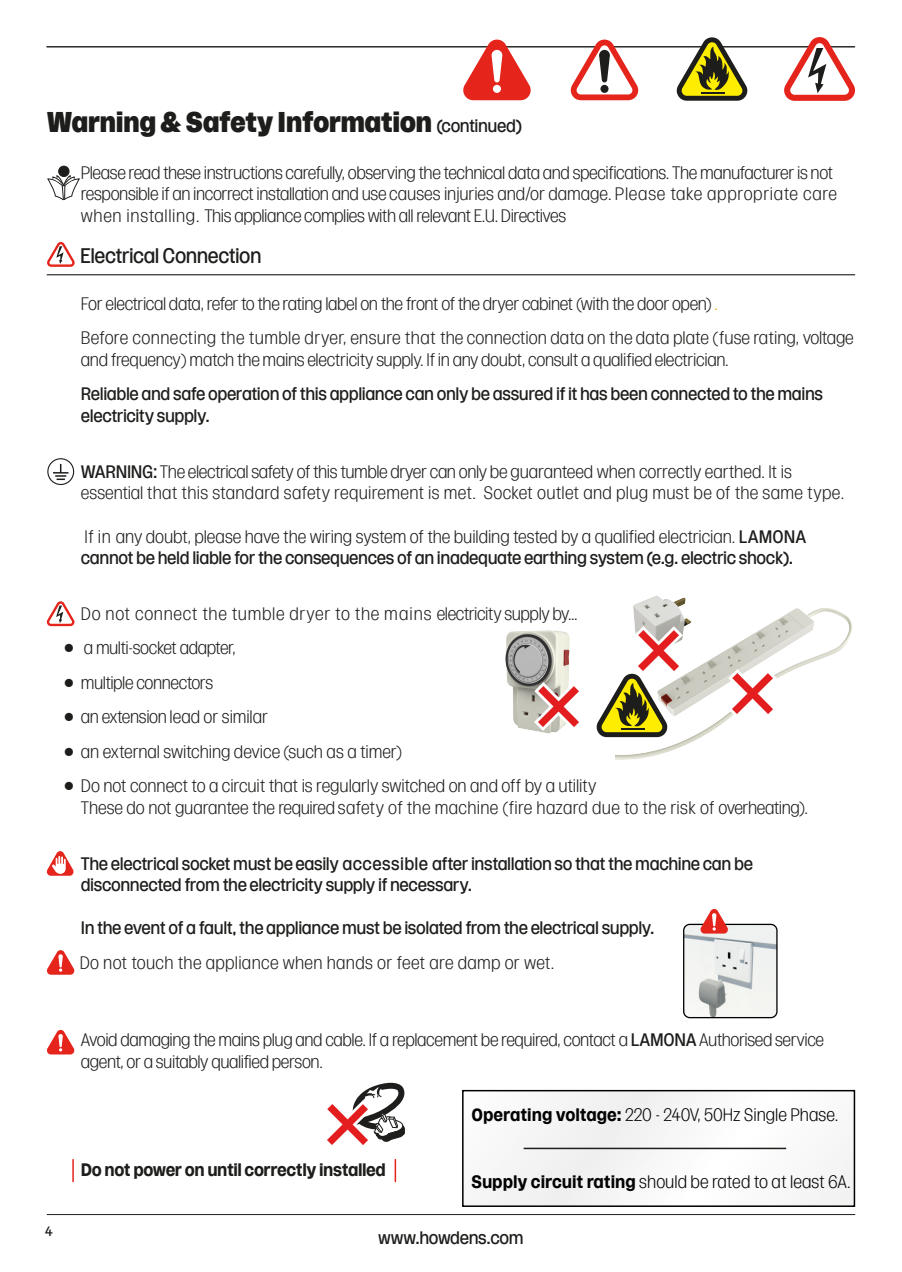
<style>
.page{position:relative;width:902px;height:1272px;background:#fff}
.page>*{position:absolute;margin:0;border:0;box-sizing:border-box;transform-origin:0 0}
.KC_Sect_Header_Roo19{font:900 28.5px "Rooster";letter-spacing:-.02em;color:#1d1d1b}
.KC_Sub_Section_Heade{font:21px "Rooster";letter-spacing:-.025em;color:#1d1d1b}
.KC_Body_INDENTED{font:300 18px/21.6px "Rooster";letter-spacing:-.02em;color:#1d1d1b}
.KC_Body_INDENTED-2{font:18px/21.6px "Rooster";letter-spacing:-.025em;color:#1d1d1b}
.t1{font:300 18px "Rooster";color:#020203}
.KC_Body_INDENTED-3{font:300 18px "Rooster";letter-spacing:.025em;color:#1d1d1b}
.KC_Body_No_INDENT{font:300 18px "Rooster";letter-spacing:.015em;color:#1d1d1b}
.KC_Body_INDENTED-4{font:700 18px "Rooster";letter-spacing:-.02em;color:#1d1d1b}
.t2{font:13.5px "Rooster";color:#1d1d1b}
.s1{font-weight:400;font-size:18px}
.s2{color:#f7a70c}
.s3{font-weight:400}
.s4{font-weight:300}
.s5{font-weight:700;font-size:21px}
.s6{font-weight:700}
</style>
<div class="page">
<hr style="left:47px;top:1214px;width:808px;height:1px;background:#1d1d1b">
<hr style="left:46px;top:46px;width:808px;height:1px;background:#1d1d1b">
<svg style="left:356px;top:1082px;width:49px;height:59px"></svg>
<img style="left:505px;top:630px;width:65px;height:104px">
<hr style="left:47px;top:274px;width:808px;height:1px;background:#1d1d1b">
<svg style="left:47px;top:242px;width:28px;height:25px"></svg>
<div style="left:47px;top:458px;width:27px;height:27px;border:1px solid #1d1d1b;border-radius:50%"></div>
<svg style="left:53px;top:464px;width:15px;height:16px"></svg>
<svg style="left:46px;top:601px;width:29px;height:25px"></svg>
<svg style="left:46px;top:851px;width:28px;height:25px"></svg>
<svg style="left:47px;top:950px;width:28px;height:25px"></svg>
<svg style="left:47px;top:1029px;width:28px;height:25px"></svg>
<svg style="left:569px;top:39px;width:72px;height:62px"></svg>
<div style="left:600px;top:85px;width:8px;height:8px;background:#1d1d1b;border-radius:50%"></div>
<svg style="left:462px;top:39px;width:71px;height:62px"></svg>
<div style="left:493px;top:85px;width:8px;height:8px;background:#fff;border-radius:50%"></div>
<svg style="left:676px;top:37px;width:74px;height:64px"></svg>
<svg style="left:47px;top:174px;width:33px;height:26px"></svg>
<div style="left:59px;top:166px;width:10px;height:10px;background:#1d1d1b;border-radius:50%"></div>
<div style="left:58px;top:166px;width:11px;height:11px;border:1px solid #1d1d1b;border-radius:50%"></div>
<img style="left:683px;top:925px;width:93px;height:92px">
<div style="left:683px;top:923px;width:94px;height:95px;border:1px solid #020203;border-radius:6px"></div>
<img style="left:615px;top:608px;width:237px;height:152px">
<img style="left:615px;top:595px;width:92px;height:74px">
<img style="left:634px;top:626px;width:48px;height:48px">
<img style="left:728px;top:669px;width:48px;height:48px">
<img style="left:534px;top:682px;width:45px;height:48px">
<svg style="left:700px;top:909px;width:29px;height:25px"></svg>
<div style="left:463px;top:1090px;width:391px;height:116px;background:#f7f7f7"></div>
<hr style="left:523px;top:1147px;width:263px;height:2px;background:#1e1e1c">
<div style="left:462px;top:1089px;width:393px;height:117px;border:2px solid #000"></div>
<hr style="left:394px;top:1159px;width:2px;height:22px;background:#e5241c">
<hr style="left:72px;top:1159px;width:2px;height:22px;background:#e5241c">
<img style="left:327px;top:1100px;width:45px;height:45px">
<svg style="left:596px;top:671px;width:74px;height:67px"></svg>
<svg style="left:782px;top:37px;width:74px;height:64px"></svg>
<p class="KC_Sect_Header_Roo19" style="left:47px;top:106px;width:477px">Warning &amp; Safety Information <span class="s1">(continued)</span></p>
<p class="KC_Body_INDENTED" style="left:81px;top:162px;width:757px">Please read these instructions carefully, observing the technical data and specifications. The manufacturer is not responsible if an incorrect installation and use causes injuries and/or damage. Please take appropriate care when installing. This appliance complies with all relevant E.U. Directives</p>
<p class="KC_Sub_Section_Heade" style="left:80px;top:244px;width:183px">Electrical Connection</p>
<p class="KC_Body_INDENTED" style="left:81px;top:293px;width:638px">For electrical data, refer to the rating label on the front of the dryer cabinet (with the door open) <span class="s2">.</span></p>
<p class="KC_Body_INDENTED" style="left:81px;top:327px;width:774px">Before connecting the tumble dryer, ensure that the connection data on the data plate (fuse rating, voltage and frequency) match the mains electricity supply. If in any doubt, consult a qualified electrician.</p>
<p class="KC_Body_INDENTED-2" style="left:81px;top:383px;width:743px">Reliable and safe operation of this appliance can only be assured if it has been connected to the mains electricity supply.</p>
<p class="KC_Body_INDENTED" style="left:81px;top:460px;width:764px"><span class="s3">WARNING:</span> The electrical safety of this tumble dryer can only be guaranteed when correctly earthed. It is essential that this standard safety requirement is met. Socket outlet and plug must be of the same type.</p>
<p class="KC_Body_INDENTED-2" style="left:81px;top:525px;width:727px"><span class="s4">If in any doubt, please have the wiring system of the building tested by a qualified electrician.</span> LAMONA cannot be held liable for the consequences of an inadequate earthing system (e.g. electric shock).</p>
<p class="KC_Body_INDENTED-3" style="left:81px;top:604px;width:498px">Do not connect the tumble dryer to the mains electricity supply by...</p>
<p class="KC_Body_INDENTED" style="left:64px;top:637px;width:173px"><span class="s5">•</span> a multi-socket adapter,</p>
<p class="KC_Body_INDENTED" style="left:64px;top:671px;width:151px"><span class="s5">•</span> multiple connectors</p>
<p class="KC_Body_INDENTED" style="left:64px;top:706px;width:206px"><span class="s5">•</span> an extension lead or similar</p>
<p class="KC_Body_INDENTED" style="left:64px;top:740px;width:340px"><span class="s5">•</span> an external switching device (such as a timer)</p>
<p class="KC_Body_INDENTED" style="left:81px;top:775px;width:728px;text-indent:-17px"><span class="s5">•</span> Do not connect to a circuit that is regularly switched on and off by a utility<br>These do not guarantee the required safety of the machine (fire hazard due to the risk of overheating).</p>
<p class="KC_Body_INDENTED-2" style="left:81px;top:852px;width:673px">The electrical socket must be easily accessible after installation so that the machine can be disconnected from the electricity supply if necessary.</p>
<p class="KC_Body_INDENTED-2" style="left:81px;top:917px;width:575px">In the event of a fault, the appliance must be isolated from the electrical supply.</p>
<p class="KC_Body_No_INDENT" style="left:80px;top:952px;width:476px">Do not touch the appliance when hands or feet are damp or wet.</p>
<p class="KC_Body_INDENTED" style="left:81px;top:1029px;width:744px">Avoid damaging the mains plug and cable. If a replacement be required, contact a <span class="s3">LAMONA</span> Authorised service agent, or a suitably qualified person.</p>
<p class="t2" style="left:45px;top:1223px;width:9px">4</p>
<p class="KC_Body_INDENTED-4" style="left:81px;top:1160px;width:306px">Do not power on until correctly installed</p>
<p class="t1" style="left:471px;top:1104px;width:368px"><span class="s6">Operating voltage:</span> 220 - 240V, 50Hz Single Phase.</p>
<p class="t1" style="left:471px;top:1172px;width:380px"><span class="s6">Supply circuit rating</span> should be rated to at least 6A.</p>
<p class="KC_Body_INDENTED-2" style="left:378px;top:1226px;width:147px">www.howdens.com</p>
</div>
